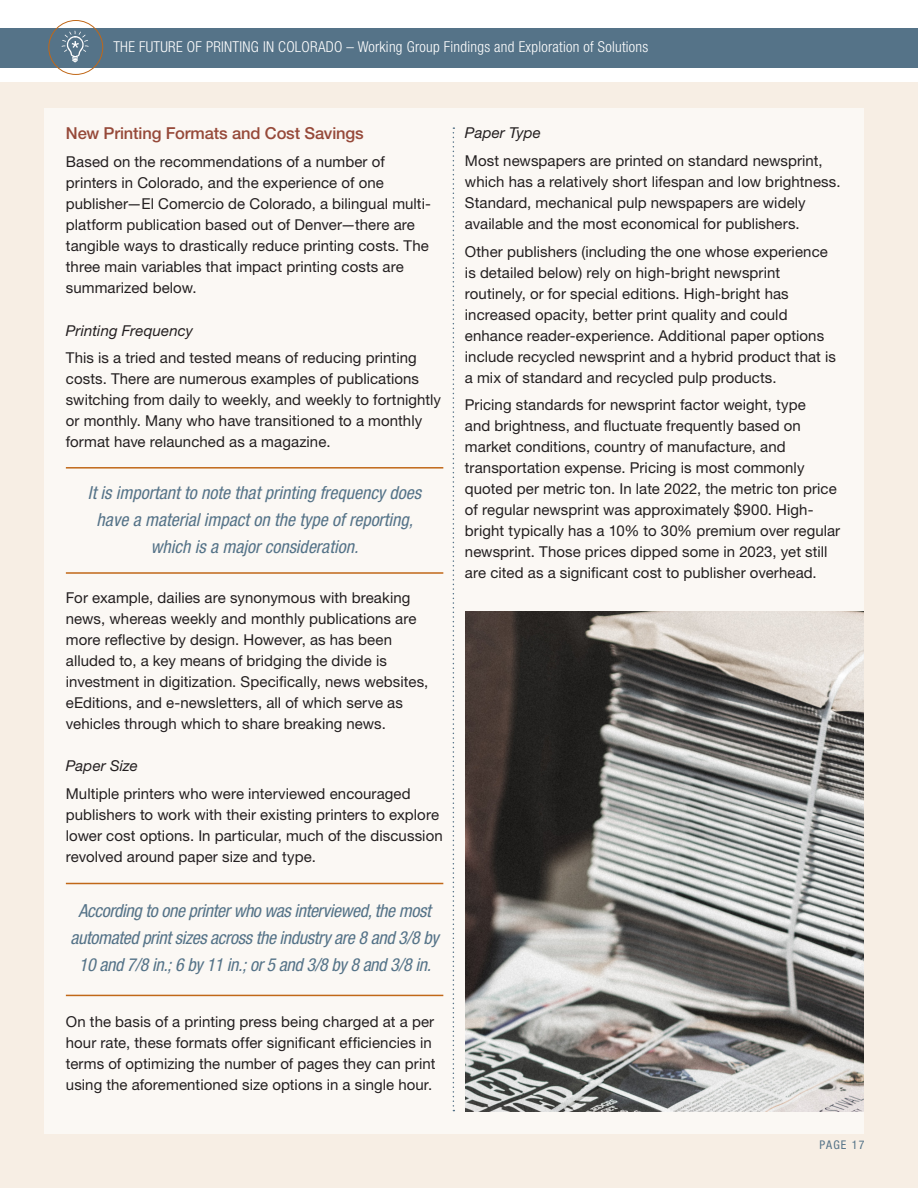
<style>
.page{position:relative;width:918px;height:1188px;background:#fff}
.page>*{position:absolute;margin:0;border:0;box-sizing:border-box;transform-origin:0 0}
.Copy{font:italic condensed 18px/27px "Helvetica Neue LT Std";letter-spacing:-.02em;color:#557388;text-align:center}
.Copy-2{font:italic condensed 18px/27px "Helvetica Neue LT Std";color:#557388;text-align:center}
.Copy-3{font:500 16.5px "Helvetica Neue LT Std";letter-spacing:-.01em;color:#964939}
.Copy-4{font:15px/21px "Helvetica Neue LT Std";letter-spacing:.005em;color:#231f20}
.t1{font:300 condensed 15px "Helvetica Neue LT Std";letter-spacing:.02em;color:#fff}
.Copy-5{font:italic 15px "Helvetica Neue LT Std";letter-spacing:.01em;color:#231f20}
.t2{font:condensed 12px "Helvetica Neue LT Std";letter-spacing:.1em;color:#557388}
</style>
<div class="page">
<div style="left:0;top:28px;width:917px;height:40px;background:#557388"></div>
<div style="left:49px;top:20px;width:54px;height:55px;border:1px solid #c16818;border-radius:50%"></div>
<svg style="left:61px;top:31px;width:28px;height:31px"></svg>
<div style="left:0;top:82px;width:918px;height:1106px;background:#f7eee4"></div>
<div style="left:44px;top:108px;width:820px;height:1025px;background:#fbf8f4"></div>
<svg style="left:453px;top:127px;width:2px;height:985px"></svg>
<hr style="left:66px;top:467px;width:377px;height:2px;background:#c16818">
<hr style="left:66px;top:883px;width:377px;height:1px;background:#c16818">
<hr style="left:66px;top:995px;width:377px;height:1px;background:#c16818">
<hr style="left:66px;top:572px;width:377px;height:2px;background:#c16818">
<img style="left:466px;top:611px;width:398px;height:500px">
<p class="t1" style="left:113px;top:38px;width:537px">THE FUTURE OF PRINTING IN COLORADO – Working Group Findings and Exploration of Solutions</p>
<p class="Copy-3" style="left:66px;top:124px;width:299px">New Printing Formats and Cost Savings</p>
<p class="Copy-4" style="left:66px;top:151px;width:367px">Based on the recommendations of a number of printers in Colorado, and the experience of one publisher—El Comercio de Colorado, a bilingual multi&shy;platform publication based out of Denver—there are tangible ways to drastically reduce printing costs. The three main variables that impact printing costs are summarized below.</p>
<p class="Copy-5" style="left:66px;top:321px;width:129px">Printing Frequency</p>
<p class="Copy-4" style="left:66px;top:347px;width:377px">This is a tried and tested means of reducing printing costs. There are numerous examples of publications switching from daily to weekly, and weekly to fortnightly or monthly. Many who have transitioned to a monthly format have relaunched as a magazine.</p>
<p class="Copy-2" style="left:88px;top:480px;width:335px">It is important to note that printing frequency does have a material impact on the type of reporting, which is a major consideration.</p>
<p class="Copy-4" style="left:66px;top:587px;width:364px">For example, dailies are synonymous with breaking news, whereas weekly and monthly publications are more reflective by design. However, as has been alluded to, a key means of bridging the divide is investment in digitization. Specifically, news websites, eEditions, and e-newsletters, all of which serve as vehicles through which to share breaking news.</p>
<p class="Copy-5" style="left:66px;top:757px;width:74px">Paper Size</p>
<p class="Copy-4" style="left:66px;top:783px;width:378px">Multiple printers who were interviewed encouraged publishers to work with their existing printers to explore lower cost options. In particular, much of the discussion revolved around paper size and type.</p>
<p class="Copy" style="left:70px;top:898px;width:370px">According to one printer who was interviewed, the most automated print sizes across the industry are 8 and 3/8 by<br>10 and 7/8 in.; 6 by 11 in.; or 5 and 3/8 by 8 and 3/8 in.</p>
<p class="Copy-4" style="left:66px;top:1011px;width:371px">On the basis of a printing press being charged at a per hour rate, these formats offer significant efficiencies in terms of optimizing the number of pages they can print using the aforementioned size options in a single hour.</p>
<p class="Copy-5" style="left:465px;top:124px;width:78px">Paper Type</p>
<p class="Copy-4" style="left:465px;top:150px;width:377px">Most newspapers are printed on standard newsprint, which has a relatively short lifespan and low brightness.<br>Standard, mechanical pulp newspapers are widely available and the most economical for publishers.</p>
<p class="Copy-4" style="left:465px;top:241px;width:373px">Other publishers (including the one whose experience is detailed below) rely on high-bright newsprint routinely, or for special editions. High-bright has increased opacity, better print quality and could enhance reader-experience. Additional paper options include recycled newsprint and a hybrid product that is a mix of standard and recycled pulp products.</p>
<p class="Copy-4" style="left:465px;top:394px;width:377px">Pricing standards for newsprint factor weight, type<br>and brightness, and fluctuate frequently based on market conditions, country of manufacture, and transportation expense. Pricing is most commonly quoted per metric ton. In late 2022, the metric ton price of regular newsprint was approximately $900. High&shy;bright typically has a 10% to 30% premium over regular newsprint. Those prices dipped some in 2023, yet still are cited as a significant cost to publisher overhead.</p>
<p class="t2" style="left:820px;top:1138px;width:46px">PAGE 17</p>
</div>
